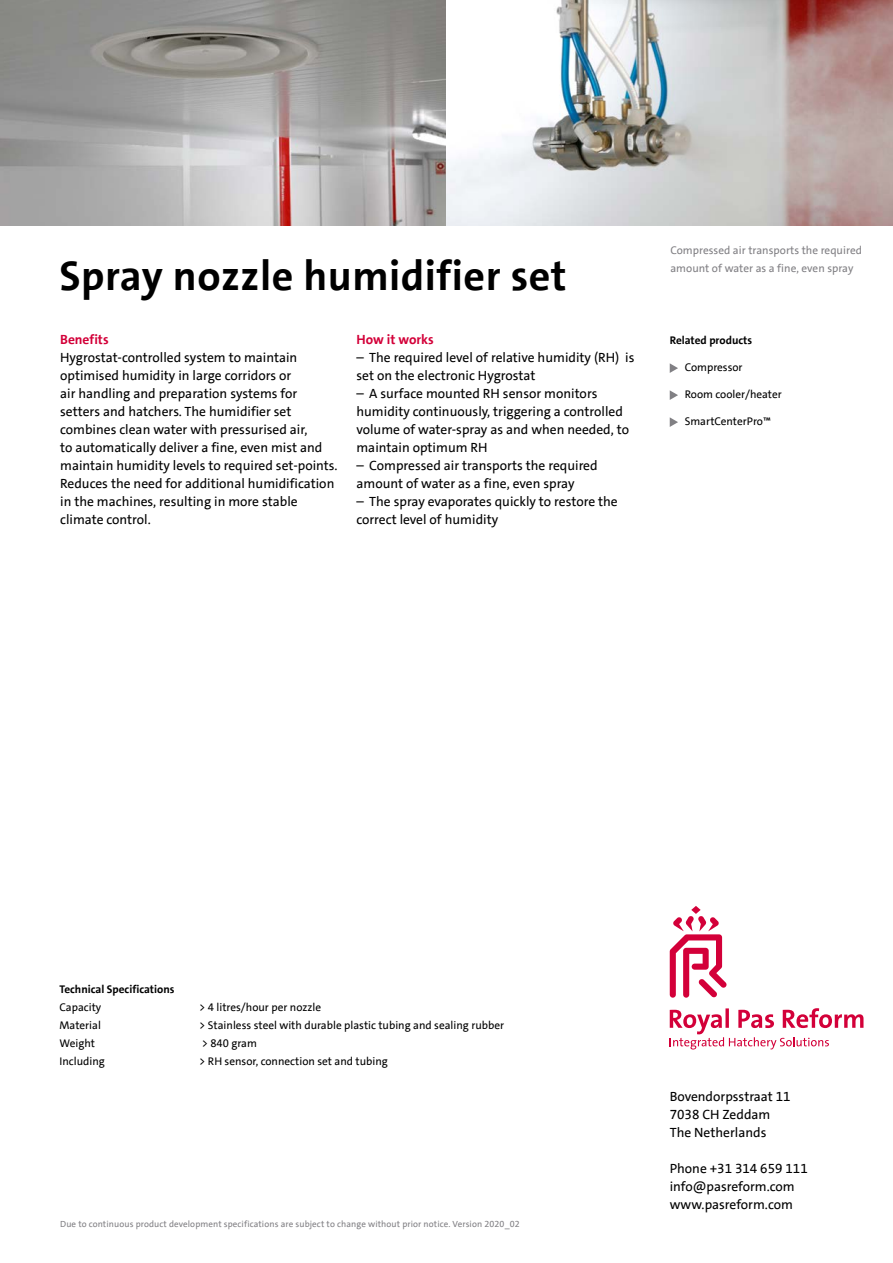
<style>
.page{position:relative;width:893px;height:1263px;background:#fff}
.page>*{position:absolute;margin:0;border:0;box-sizing:border-box;transform-origin:0 0}
.t1{font:700 42px "The Sans LT";letter-spacing:.01em;color:#000}
.t2{font:13.5px/18px "The Sans LT";color:#000}
.t3{font:700 13.5px "The Sans LT";color:#d30039}
.t4{font:11.25px "The Sans LT";color:#000}
.t5{font:11.25px/18px "The Sans LT";letter-spacing:.005em;color:#818084}
.t6{font:700 11.25px "The Sans LT";color:#000}
.t7{font:9px "The Sans LT";letter-spacing:.01em;color:#818084}
</style>
<div class="page">
<svg style="left:670px;top:906px;width:193px;height:143px"></svg>
<svg style="left:670px;top:363px;width:8px;height:10px"></svg>
<svg style="left:670px;top:390px;width:8px;height:10px"></svg>
<svg style="left:670px;top:417px;width:8px;height:10px"></svg>
<img style="left:0;top:0;width:446px;height:225px">
<svg style="left:446px;top:0;width:447px;height:225px"></svg>
<h1 class="t1" style="left:60px;top:249px;width:509px">Spray nozzle humidifier set</h1>
<p class="t3" style="left:60px;top:331px;width:50px">Benefits</p>
<p class="t2" style="left:60px;top:349px;width:279px">Hygrostat-controlled system to maintain optimised humidity in large corridors or<br>air handling and preparation systems for setters and hatchers. The humidifier set combines clean water with pressurised air,<br>to automatically deliver a fine, even mist and maintain humidity levels to required set-points.<br>Reduces the need for additional humidification in the machines, resulting in more stable climate control.</p>
<p class="t3" style="left:356px;top:331px;width:79px">How it works</p>
<p class="t2" style="left:356px;top:349px;width:279px">– The required level of relative humidity (RH) is set on the electronic Hygrostat</p>
<p class="t2" style="left:356px;top:385px;width:274px">– A surface mounted RH sensor monitors humidity continuously, triggering a controlled volume of water-spray as and when needed, to maintain optimum RH</p>
<p class="t2" style="left:356px;top:457px;width:243px">– Compressed air transports the required amount of water as a fine, even spray</p>
<p class="t2" style="left:356px;top:493px;width:263px">– The spray evaporates quickly to restore the correct level of humidity</p>
<p class="t5" style="left:670px;top:242px;width:193px">Compressed air transports the required amount of water as a fine, even spray</p>
<p class="t6" style="left:670px;top:333px;width:84px">Related products</p>
<p class="t4" style="left:685px;top:360px;width:59px">Compressor</p>
<p class="t4" style="left:685px;top:387px;width:99px">Room cooler/heater</p>
<p class="t4" style="left:685px;top:414px;width:88px">SmartCenterPro™</p>
<p class="t6" style="left:60px;top:981px;width:116px">Technical Specifications</p>
<p class="t4" style="left:60px;top:999px;width:43px">Capacity</p>
<p class="t4" style="left:199px;top:999px;width:123px">&gt; 4 litres/hour per nozzle</p>
<p class="t4" style="left:60px;top:1017px;width:43px">Material</p>
<p class="t4" style="left:199px;top:1017px;width:306px">&gt; Stainless steel with durable plastic tubing and sealing rubber</p>
<p class="t4" style="left:60px;top:1035px;width:37px">Weight</p>
<p class="t4" style="left:202px;top:1035px;width:57px">&gt; 840 gram</p>
<p class="t4" style="left:60px;top:1053px;width:47px">Including</p>
<p class="t4" style="left:199px;top:1053px;width:190px">&gt; RH sensor, connection set and tubing</p>
<p class="t7" style="left:60px;top:1218px;width:461px">Due to continuous product development specifications are subject to change without prior notice. Version 2020_02</p>
<p class="t2" style="left:670px;top:1087px;width:122px">Bovendorpsstraat 11<br>7038 CH Zeddam<br>The Netherlands</p>
<p class="t2" style="left:670px;top:1159px;width:140px">Phone +31 314 659 111 info@pasreform.com www.pasreform.com</p>
</div>
